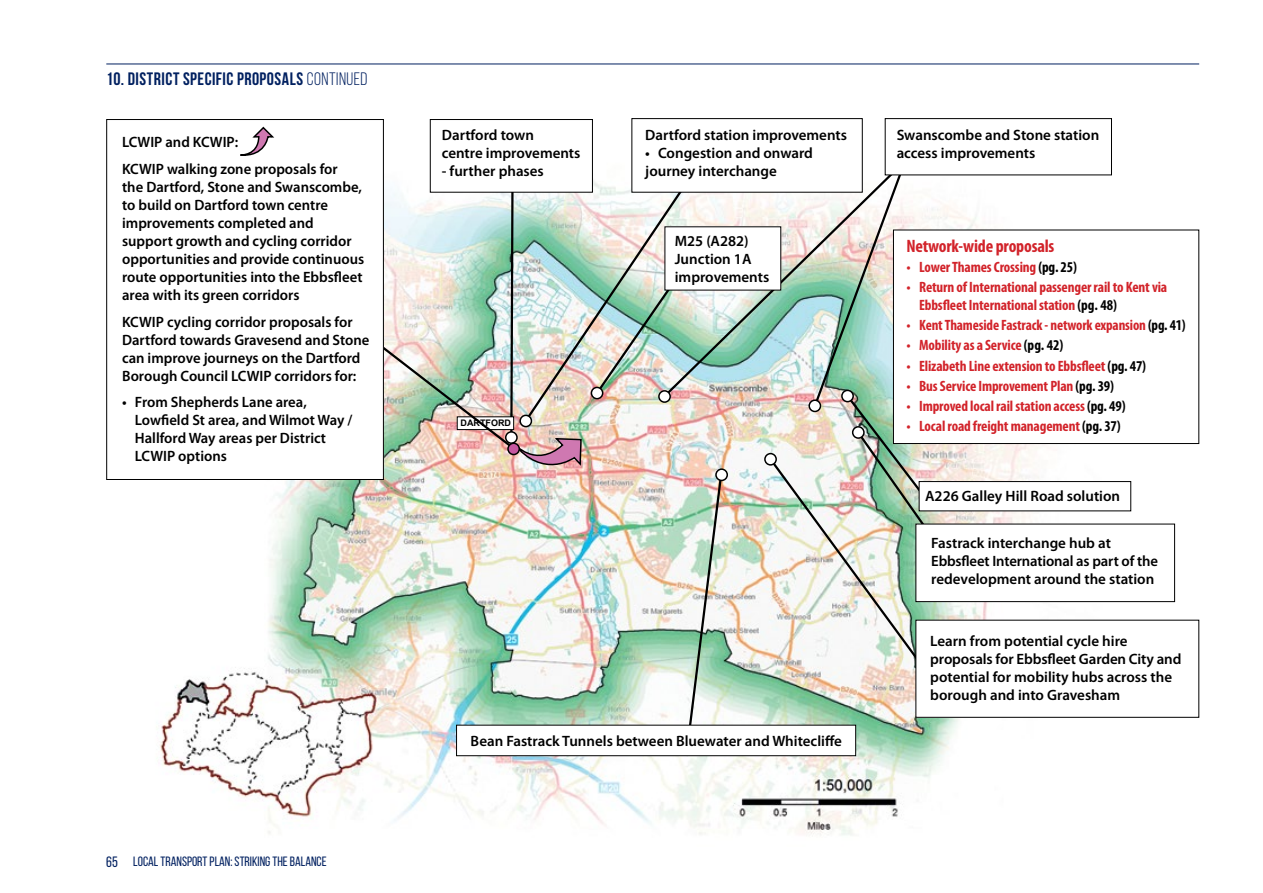
<style>
.page{position:relative;width:1263px;height:893px;background:#fff}
.page>*{position:absolute;margin:0;border:0;box-sizing:border-box;transform-origin:0 0}
.t1{font:700 18px "Bebas Neue";letter-spacing:.025em;color:#002060}
.t2{font:700 condensed 18px "Myriad Pro";letter-spacing:-.01em;color:#d2232a}
.t3{font:600 15px/18px "Myriad Pro";color:#000}
.t4{font:700 condensed 15px/18px "Myriad Pro";letter-spacing:-.01em;color:#d2232a}
.t5{font:13.5px "Bebas Neue";color:#002060}
.t6{font:700 9px "Arial";color:#000}
.s1{font-weight:400}
.s2{font-size:15px}
.s3{color:#000}
</style>
<div class="page">
<hr style="left:106px;top:64px;width:1093px;height:1px;background:#002060">
<img style="left:160px;top:145px;width:955px;height:690px">
<div style="left:430px;top:120px;width:162px;height:72px;background:#fff"></div>
<div style="left:430px;top:119px;width:163px;height:74px;border:1px solid #000"></div>
<img style="left:582px;top:153px;width:125px;height:275px">
<img style="left:661px;top:193px;width:106px;height:207px">
<div style="left:659px;top:391px;width:11px;height:11px;background:#fff;border-radius:50%"></div>
<div style="left:658px;top:390px;width:13px;height:13px;border:2px solid #000;border-radius:50%"></div>
<img style="left:594px;top:259px;width:97px;height:136px">
<img style="left:684px;top:469px;width:40px;height:289px">
<div style="left:885px;top:119px;width:226px;height:56px;background:#fff"></div>
<div style="left:885px;top:118px;width:227px;height:57px;border:1px solid #000"></div>
<div style="left:665px;top:227px;width:116px;height:63px;background:#fff"></div>
<div style="left:632px;top:119px;width:230px;height:73px;background:#fff"></div>
<div style="left:631px;top:118px;width:232px;height:75px;border:1px solid #000"></div>
<div style="left:916px;top:524px;width:258px;height:78px;background:#fff"></div>
<div style="left:915px;top:524px;width:260px;height:78px;border:1px solid #000"></div>
<div style="left:916px;top:620px;width:283px;height:97px;background:#fff"></div>
<div style="left:915px;top:620px;width:284px;height:98px;border:1px solid #000"></div>
<div style="left:456px;top:725px;width:400px;height:31px;background:#fff"></div>
<div style="left:456px;top:725px;width:400px;height:31px;border:1px solid #000"></div>
<div style="left:591px;top:387px;width:12px;height:12px;background:#fff;border-radius:50%"></div>
<div style="left:591px;top:387px;width:12px;height:12px;border:2px solid #000;border-radius:50%"></div>
<div style="left:716px;top:469px;width:11px;height:11px;background:#fff;border-radius:50%"></div>
<div style="left:715px;top:468px;width:13px;height:13px;border:2px solid #000;border-radius:50%"></div>
<div style="left:764px;top:453px;width:13px;height:13px;border:2px solid #000;border-radius:50%"></div>
<div style="left:893px;top:230px;width:306px;height:213px;background:#fff"></div>
<div style="left:893px;top:230px;width:306px;height:214px;border:1px solid #000"></div>
<img style="left:384px;top:179px;width:198px;height:301px">
<div style="left:107px;top:120px;width:276px;height:359px;background:#fff"></div>
<div style="left:106px;top:119px;width:278px;height:361px;border:1px solid #000"></div>
<div style="left:508px;top:443px;width:11px;height:11px;background:#c657a0;border-radius:50%"></div>
<div style="left:507px;top:442px;width:13px;height:13px;border:2px solid #000;border-radius:50%"></div>
<img style="left:767px;top:164px;width:161px;height:502px">
<div style="left:842px;top:390px;width:11px;height:12px;background:#fff;border-radius:50%"></div>
<div style="left:841px;top:390px;width:13px;height:12px;border:2px solid #000;border-radius:50%"></div>
<div style="left:919px;top:482px;width:212px;height:29px;background:#fff"></div>
<div style="left:919px;top:481px;width:212px;height:30px;border:1px solid #000"></div>
<svg style="left:240px;top:126px;width:34px;height:30px"></svg>
<p class="t1" style="left:106px;top:69px;width:263px">10. DISTRICT SPECIFIC PROPOSALS <span class="s1">CONTINUED</span></p>
<p class="t3" style="left:122px;top:129px;width:217px;line-height:26.5px">LCWIP and KCWIP:<br>KCWIP walking zone proposals for</p>
<p class="t3" style="left:122px;top:178px;width:244px">the Dartford, Stone and Swanscombe, to build on Dartford town centre improvements completed and support growth and cycling corridor opportunities and provide continuous route opportunities into the Ebbsfleet area with its green corridors</p>
<p class="t3" style="left:122px;top:312px;width:249px">KCWIP cycling corridor proposals for Dartford towards Gravesend and Stone can improve journeys on the Dartford Borough Council LCWIP corridors for:</p>
<p class="t3" style="left:135px;top:393px;width:219px;text-indent:-13px">• From Shepherds Lane area,<br>Lowfield St area, and Wilmot Way /<br>Hallford Way areas per District<br>LCWIP options</p>
<p class="t5" style="left:106px;top:854px;width:222px"><span class="s2">65</span> LOCAL TRANSPORT PLAN: STRIKING THE BALANCE</p>
<p class="t3" style="left:442px;top:126px;width:140px">Dartford town<br>centre improvements</p>
<p class="t3" style="left:442px;top:162px;width:104px">- further phases</p>
<p class="t6" style="left:460px;top:417px;width:52px">DARTFORD</p>
<p class="t3" style="left:645px;top:126px;width:203px">Dartford station improvements</p>
<p class="t3" style="left:645px;top:144px;width:169px">• Congestion and onward journey interchange</p>
<p class="t3" style="left:675px;top:232px;width:96px">M25 (A282)<br>Junction 1A improvements</p>
<p class="t3" style="left:471px;top:731px;width:373px">Bean Fastrack Tunnels between Bluewater and Whitecliffe</p>
<p class="t3" style="left:897px;top:126px;width:204px">Swanscombe and Stone station access improvements</p>
<p class="t2" style="left:906px;top:235px;width:150px">Network-wide proposals</p>
<p class="t4" style="left:906px;top:258px;width:172px">• Lower Thames Crossing <span class="s3">(pg. 25)</span></p>
<p class="t4" style="left:919px;top:278px;width:250px;text-indent:-13px">• Return of International passenger rail to Kent via<br>Ebbsfleet International station <span class="s3">(pg. 48)</span></p>
<p class="t4" style="left:906px;top:316px;width:281px">• Kent Thameside Fastrack - network expansion <span class="s3">(pg. 41)</span></p>
<p class="t4" style="left:906px;top:336px;width:158px">• Mobility as a Service <span class="s3">(pg. 42)</span></p>
<p class="t4" style="left:906px;top:356px;width:241px">• Elizabeth Line extension to Ebbsfleet <span class="s3">(pg. 47)</span></p>
<p class="t4" style="left:906px;top:376px;width:209px">• Bus Service Improvement Plan <span class="s3">(pg. 39)</span></p>
<p class="t4" style="left:906px;top:396px;width:221px">• Improved local rail station access <span class="s3">(pg. 49)</span></p>
<p class="t4" style="left:906px;top:417px;width:216px">• Local road freight management <span class="s3">(pg. 37)</span></p>
<p class="t3" style="left:925px;top:486px;width:197px">A226 Galley Hill Road solution</p>
<p class="t3" style="left:931px;top:534px;width:228px">Fastrack interchange hub at<br>Ebbsfleet International as part of the redevelopment around the station</p>
<p class="t3" style="left:930px;top:631px;width:253px">Learn from potential cycle hire proposals for Ebbsfleet Garden City and potential for mobility hubs across the borough and into Gravesham</p>
</div>
